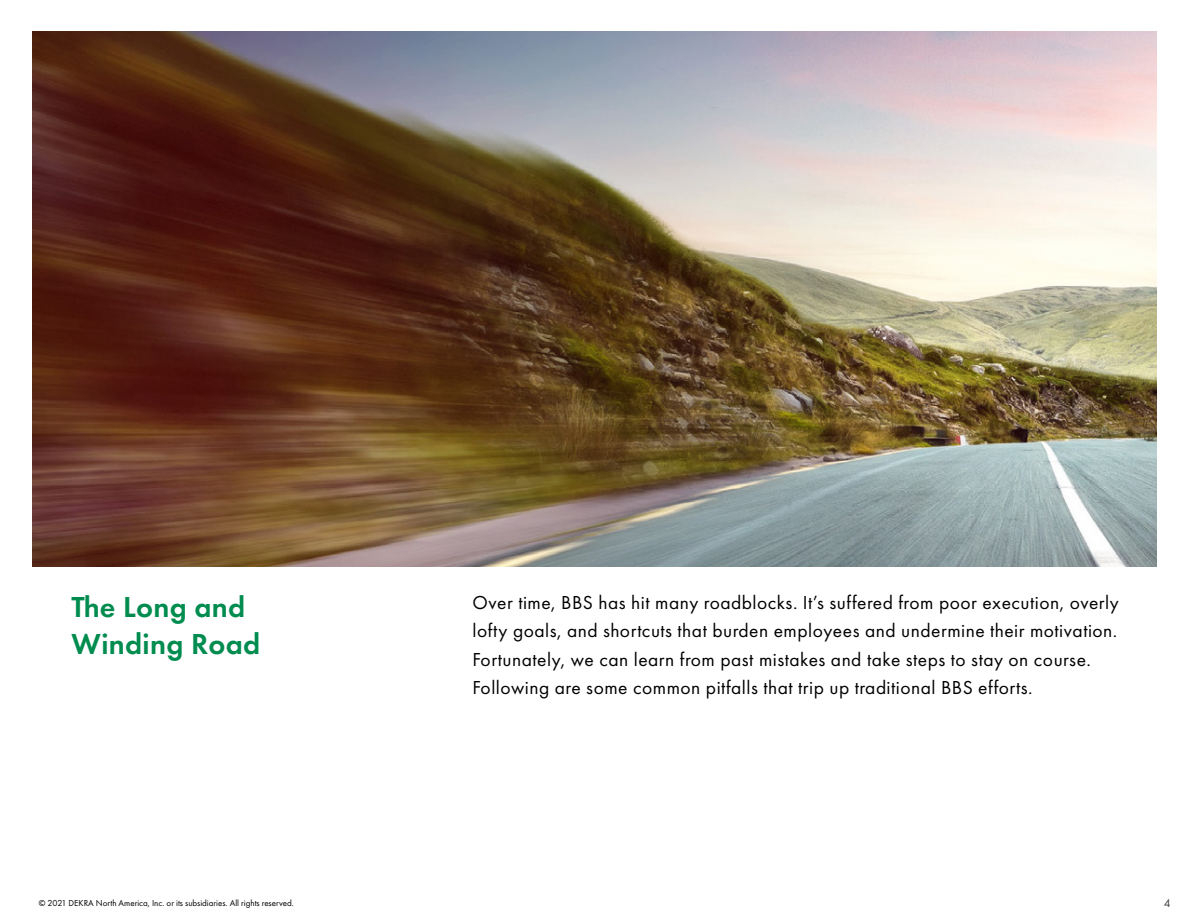
<style>
.page{position:relative;width:1188px;height:918px;background:#fff}
.page>*{position:absolute;margin:0;border:0;box-sizing:border-box;transform-origin:0 0}
.t1{font:600 30px/37.5px "Futura PT";letter-spacing:.01em;color:#008c4f}
.t2{font:19.5px/28.5px "Futura PT";letter-spacing:.025em;color:#000}
.t3{font:12px "Futura PT";color:#414042}
.t4{font:9px "Futura PT";color:#000}
</style>
<div class="page">
<img style="left:33px;top:31px;width:1123px;height:536px">
<h1 class="t1" style="left:72px;top:588px;width:190px">The Long and<br>Winding Road</h1>
<p class="t4" style="left:39px;top:898px;width:257px">© 2021 DEKRA North America, Inc. or its subsidiaries. All rights reserved.</p>
<p class="t2" style="left:472px;top:588px;width:648px">Over time, BBS has hit many roadblocks. It’s suffered from poor execution, overly lofty goals, and shortcuts that burden employees and undermine their motivation.<br>Fortunately, we can learn from past mistakes and take steps to stay on course.<br>Following are some common pitfalls that trip up traditional BBS efforts.</p>
<p class="t3" style="left:1164px;top:896px;width:8px">4</p>
</div>
